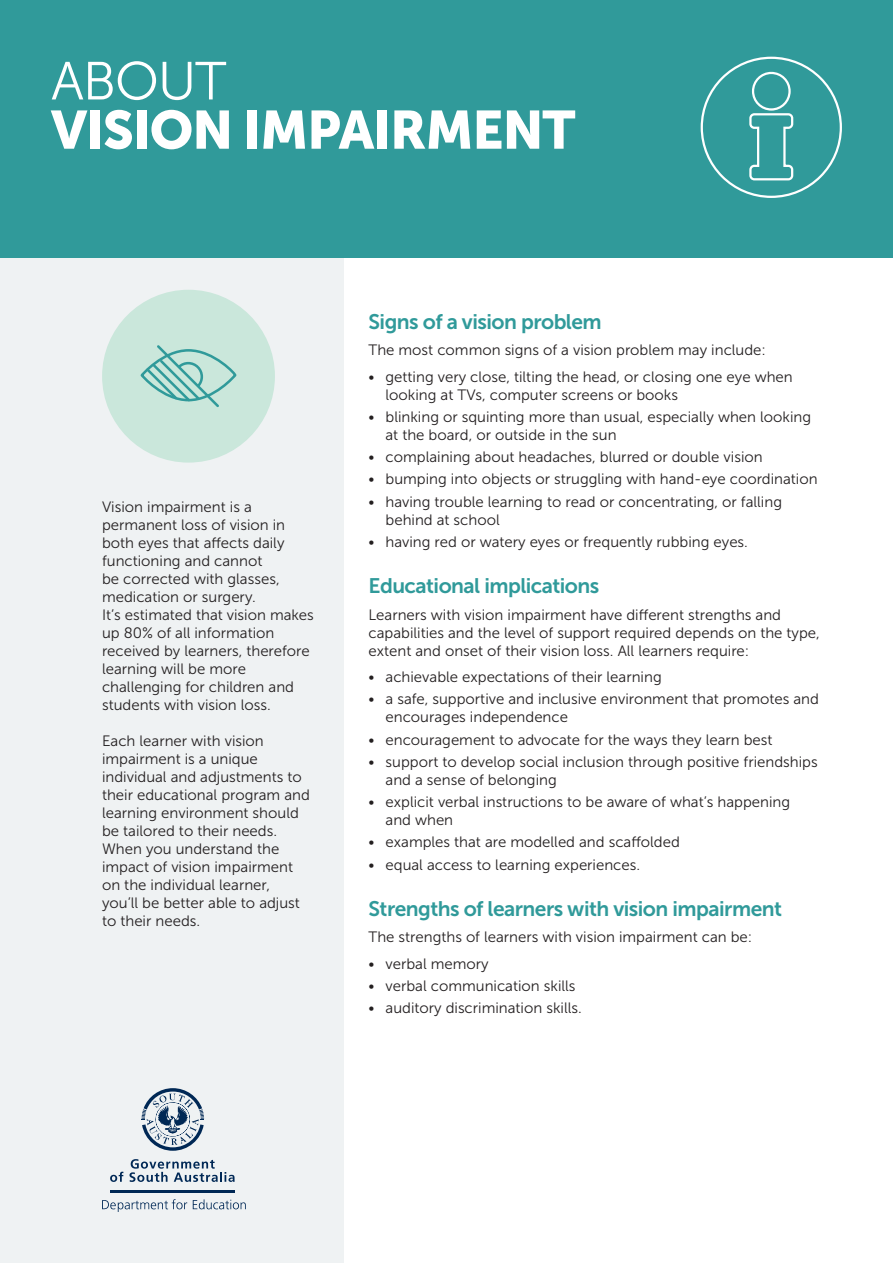
<style>
.page{position:relative;width:893px;height:1263px;background:#fff}
.page>*{position:absolute;margin:0;border:0;box-sizing:border-box;transform-origin:0 0}
.PGFS_H1_Bold{font:53.55px "Museo Sans 900";letter-spacing:-.025em;color:#fff}
.PGFS_H1_Light{font:53.55px "Museo Sans 300";letter-spacing:-.025em;color:#fff}
.PGFS_H3{font:21px "Museo Sans 700";letter-spacing:-.025em;color:#309a9a}
.PGFS_Body_Copy{font:15px/18px "Museo Sans 300";color:#231f20}
.PGFS_Dot_Point_lead{font:15px/18px "Museo Sans 300";color:#231f20}
</style>
<div class="page">
<div style="left:0;top:0;width:343px;height:1263px;background:#eff2f3"></div>
<div style="left:0;top:0;width:893px;height:257px;background:#309a9a"></div>
<hr style="left:110px;top:1190px;width:125px;height:3px;background:#002855">
<svg style="left:110px;top:1172px;width:13px;height:10px"></svg>
<svg style="left:129px;top:1159px;width:106px;height:23px"></svg>
<svg style="left:102px;top:1199px;width:85px;height:13px"></svg>
<svg style="left:193px;top:1199px;width:53px;height:10px"></svg>
<svg style="left:141px;top:1088px;width:63px;height:63px"></svg>
<svg style="left:700px;top:56px;width:142px;height:142px"></svg>
<div style="left:102px;top:290px;width:173px;height:173px;background:#cae7db;border-radius:50%"></div>
<svg style="left:140px;top:345px;width:97px;height:63px"></svg>
<p class="PGFS_H1_Light" style="left:51px;top:52px;width:177px">ABOUT</p>
<p class="PGFS_H1_Bold" style="left:51px;top:100px;width:526px">VISION IMPAIRMENT</p>
<p class="PGFS_Body_Copy" style="left:102px;top:498px;width:213px">Vision impairment is a permanent loss of vision in both eyes that affects daily functioning and cannot<br>be corrected with glasses, medication or surgery.<br>It’s estimated that vision makes up 80% of all information received by learners, therefore learning will be more challenging for children and students with vision loss.</p>
<p class="PGFS_Body_Copy" style="left:102px;top:732px;width:209px">Each learner with vision impairment is a unique individual and adjustments to their educational program and learning environment should be tailored to their needs.<br>When you understand the impact of vision impairment on the individual learner, you’ll be better able to adjust to their needs.</p>
<p class="PGFS_H3" style="left:369px;top:310px;width:235px">Signs of a vision problem</p>
<p class="PGFS_Dot_Point_lead" style="left:369px;top:341px;width:399px">The most common signs of a vision problem may include:</p>
<p class="PGFS_Body_Copy" style="left:386px;top:367px;width:409px;text-indent:-17px">• getting very close, tilting the head, or closing one eye when looking at TVs, computer screens or books</p>
<p class="PGFS_Body_Copy" style="left:386px;top:408px;width:427px;text-indent:-17px">• blinking or squinting more than usual, especially when looking at the board, or outside in the sun</p>
<p class="PGFS_Body_Copy" style="left:369px;top:448px;width:396px">• complaining about headaches, blurred or double vision</p>
<p class="PGFS_Body_Copy" style="left:369px;top:470px;width:451px">• bumping into objects or struggling with hand-eye coordination</p>
<p class="PGFS_Body_Copy" style="left:386px;top:492px;width:398px;text-indent:-17px">• having trouble learning to read or concentrating, or falling behind at school</p>
<p class="PGFS_Body_Copy" style="left:369px;top:533px;width:381px">• having red or watery eyes or frequently rubbing eyes.</p>
<p class="PGFS_H3" style="left:369px;top:574px;width:232px">Educational implications</p>
<p class="PGFS_Dot_Point_lead" style="left:369px;top:606px;width:453px">Learners with vision impairment have different strengths and capabilities and the level of support required depends on the type, extent and onset of their vision loss. All learners require:</p>
<p class="PGFS_Body_Copy" style="left:369px;top:668px;width:295px">• achievable expectations of their learning</p>
<p class="PGFS_Body_Copy" style="left:386px;top:690px;width:435px;text-indent:-17px">• a safe, supportive and inclusive environment that promotes and encourages independence</p>
<p class="PGFS_Body_Copy" style="left:369px;top:731px;width:405px">• encouragement to advocate for the ways they learn best</p>
<p class="PGFS_Body_Copy" style="left:386px;top:753px;width:434px;text-indent:-17px">• support to develop social inclusion through positive friendships and a sense of belonging</p>
<p class="PGFS_Body_Copy" style="left:386px;top:793px;width:406px;text-indent:-17px">• explicit verbal instructions to be aware of what’s happening and when</p>
<p class="PGFS_Body_Copy" style="left:369px;top:833px;width:313px">• examples that are modelled and scaffolded</p>
<p class="PGFS_Body_Copy" style="left:369px;top:856px;width:273px">• equal access to learning experiences.</p>
<p class="PGFS_H3" style="left:369px;top:897px;width:415px">Strengths of learners with vision impairment</p>
<p class="PGFS_Dot_Point_lead" style="left:369px;top:928px;width:385px">The strengths of learners with vision impairment can be:</p>
<p class="PGFS_Body_Copy" style="left:369px;top:955px;width:122px">• verbal memory</p>
<p class="PGFS_Body_Copy" style="left:369px;top:977px;width:208px">• verbal communication skills</p>
<p class="PGFS_Body_Copy" style="left:369px;top:999px;width:215px">• auditory discrimination skills.</p>
</div>
